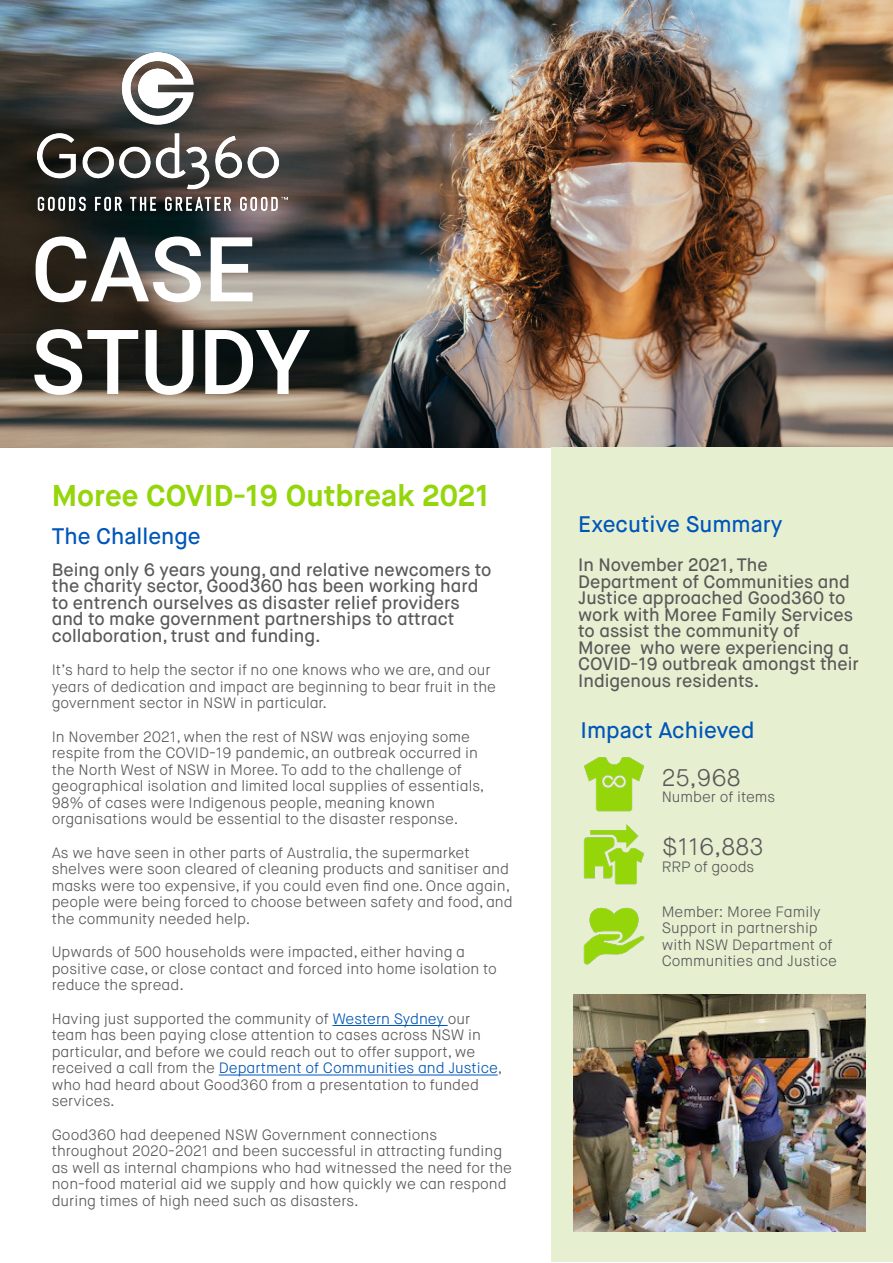
<style>
.page{position:relative;width:893px;height:1263px;background:#fff}
.page>*{position:absolute;margin:0;border:0;box-sizing:border-box;transform-origin:0 0}
.t1{font:500 90px "Roboto";color:#fff}
.HEADING{font:700 30px "Maison Neue";color:#94d60a}
.BODY{font:300 24px "Maison Neue";color:#595959}
.SMALL_HEADING{font:500 22.5px "Maison Neue";color:#0056b8}
.Intro{font:500 18px/16.5px "Maison Neue";color:#595959}
.BODY-2{font:300 15px/16.5px "Maison Neue";color:#595959}
.s1{color:#0056b8}
</style>
<div class="page">
<img style="left:0;top:0;width:893px;height:447px">
<hr style="left:332px;top:1025px;width:116px;height:1px;background:#0056b8">
<hr style="left:219px;top:1074px;width:279px;height:1px;background:#0056b8">
<div style="left:552px;top:447px;width:341px;height:815px;background:#e6f0d1"></div>
<img style="left:573px;top:995px;width:293px;height:236px">
<img style="left:584px;top:757px;width:60px;height:55px">
<img style="left:584px;top:824px;width:60px;height:61px">
<img style="left:583px;top:907px;width:62px;height:58px">
<img style="left:38px;top:53px;width:249px;height:157px">
<p class="t1" style="left:31px;top:206px;width:225px">CASE</p>
<p class="t1" style="left:31px;top:299px;width:281px">STUDY</p>
<p class="HEADING" style="left:52px;top:476px;width:440px">Moree COVID-19 Outbreak 2021</p>
<p class="SMALL_HEADING" style="left:52px;top:522px;width:151px">The Challenge</p>
<p class="Intro" style="left:52px;top:561px;width:441px">Being only 6 years young, and relative newcomers to the charity sector, Good360 has been working hard to entrench ourselves as disaster relief providers and to make government partnerships to attract collaboration, trust and funding.</p>
<p class="BODY-2" style="left:52px;top:662px;width:446px">It’s hard to help the sector if no one knows who we are, and our years of dedication and impact are beginning to bear fruit in the government sector in NSW in particular.</p>
<p class="BODY-2" style="left:52px;top:728px;width:434px">In November 2021, when the rest of NSW was enjoying some respite from the COVID-19 pandemic, an outbreak occurred in the North West of NSW in Moree. To add to the challenge of geographical isolation and limited local supplies of essentials, 98% of cases were Indigenous people, meaning known organisations would be essential to the disaster response.</p>
<p class="BODY-2" style="left:52px;top:844px;width:462px">As we have seen in other parts of Australia, the supermarket shelves were soon cleared of cleaning products and sanitiser and masks were too expensive, if you could even find one. Once again, people were being forced to choose between safety and food, and the community needed help.</p>
<p class="BODY-2" style="left:52px;top:944px;width:447px">Upwards of 500 households were impacted, either having a positive case, or close contact and forced into home isolation to reduce the spread.</p>
<p class="BODY-2" style="left:52px;top:1010px;width:452px">Having just supported the community of <span class="s1">Western Sydney</span> our team has been paying close attention to cases across NSW in particular, and before we could reach out to offer support, we received a call from the <span class="s1">Department of Communities and Justice</span>, who had heard about Good360 from a presentation to funded services.</p>
<p class="BODY-2" style="left:52px;top:1126px;width:462px">Good360 had deepened NSW Government connections throughout 2020-2021 and been successful in attracting funding as well as internal champions who had witnessed the need for the non-food material aid we supply and how quickly we can respond during times of high need such as disasters.</p>
<p class="SMALL_HEADING" style="left:578px;top:510px;width:206px">Executive Summary</p>
<p class="Intro" style="left:578px;top:557px;width:282px">In November 2021, The<br>Department of Communities and<br>Justice approached Good360 to work with Moree Family Services to assist the community of<br>Moree who were experiencing a<br>COVID-19 outbreak amongst their<br>Indigenous residents.</p>
<p class="SMALL_HEADING" style="left:580px;top:716px;width:176px">Impact Achieved</p>
<p class="BODY" style="left:662px;top:762px;width:81px">25,968</p>
<p class="BODY-2" style="left:662px;top:789px;width:115px">Number of items</p>
<p class="BODY" style="left:662px;top:832px;width:103px">$116,883</p>
<p class="BODY-2" style="left:662px;top:858px;width:94px">RRP of goods</p>
<p class="BODY-2" style="left:662px;top:903px;width:177px">Member: Moree Family<br>Support in partnership with NSW Department of<br>Communities and Justice</p>
</div>
